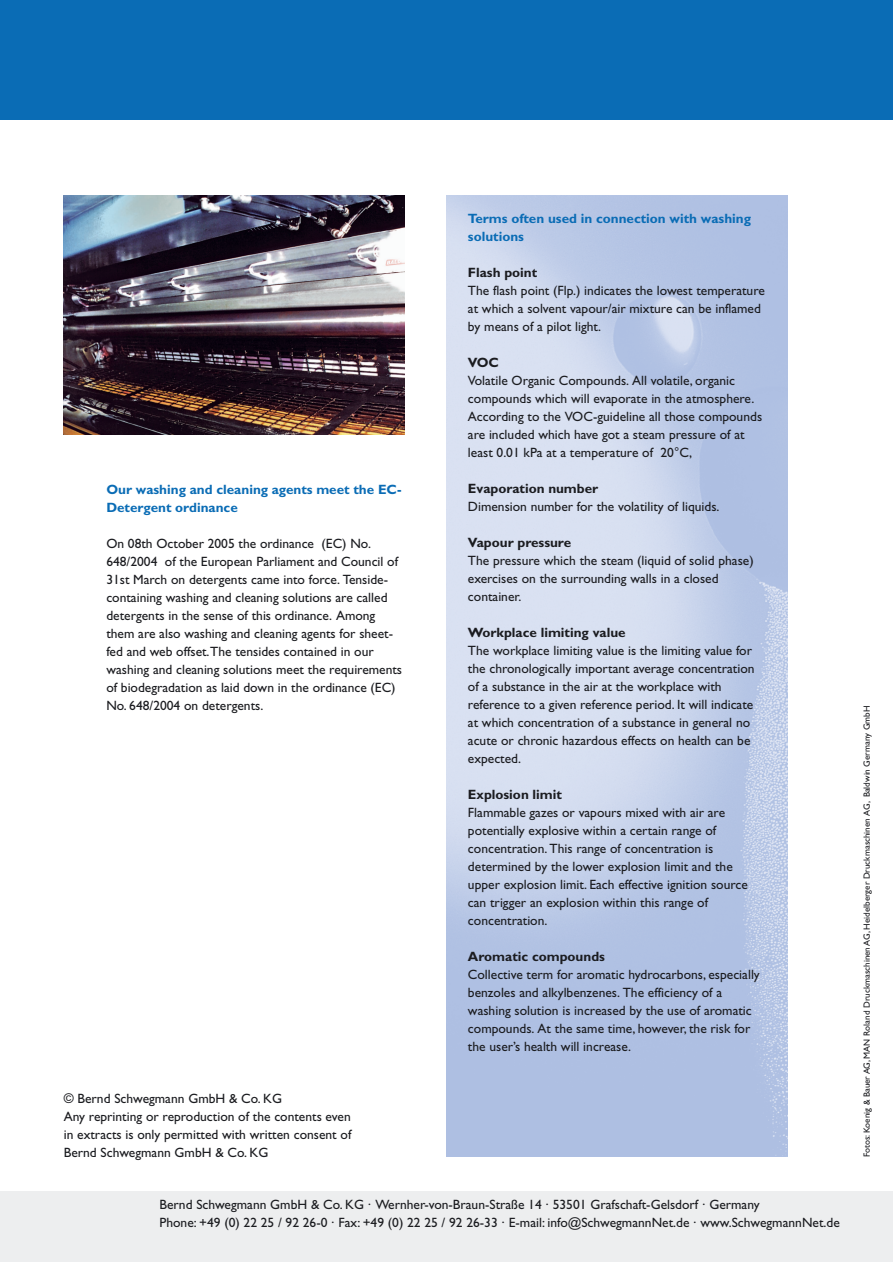
<style>
.page{position:relative;width:893px;height:1262px;background:#fff}
.page>*{position:absolute;margin:0;border:0;box-sizing:border-box;transform-origin:0 0}
.t1{font:13.5px/18px "Gill Sans";color:#1b1c20}
.t2{font:700 13.5px/18px "Gill Sans";color:#0a6cb5}
.t3{font:700 13.5px "Gill Sans";color:#1b1c20}
.t4{font:9px "Gill Sans";color:#1b1c20}
</style>
<div class="page">
<img style="left:446px;top:196px;width:341px;height:961px">
<div style="left:0;top:0;width:892px;height:119px;background:#0a6cb5"></div>
<div style="left:0;top:1191px;width:892px;height:71px;background:#edeeef"></div>
<img style="left:64px;top:196px;width:340px;height:239px">
<p class="t2" style="left:106px;top:482px;width:296px">Our washing and cleaning agents meet the EC-<br>Detergent ordinance</p>
<p class="t1" style="left:106px;top:536px;width:297px">On 08th October 2005 the ordinance (EC) No.<br>648/2004 of the European Parliament and Council of 31st March on detergents came into force. Tenside&shy;containing washing and cleaning solutions are called detergents in the sense of this ordinance. Among them are also washing and cleaning agents for sheet&shy;fed and web offset.The tensides contained in our washing and cleaning solutions meet the requirements of biodegradation as laid down in the ordinance (EC)<br>No. 648/2004 on detergents.</p>
<p class="t1" style="left:64px;top:1091px;width:289px">© Bernd Schwegmann GmbH &amp; Co. KG<br>Any reprinting or reproduction of the contents even in extracts is only permitted with written consent of Bernd Schwegmann GmbH &amp; Co. KG</p>
<p class="t2" style="left:468px;top:211px;width:284px">Terms often used in connection with washing solutions</p>
<p class="t3" style="left:468px;top:267px;width:71px">Flash point</p>
<p class="t1" style="left:468px;top:283px;width:298px">The flash point (Flp.) indicates the lowest temperature at which a solvent vapour/air mixture can be inflamed by means of a pilot light.</p>
<p class="t3" style="left:468px;top:357px;width:33px">VOC</p>
<p class="t1" style="left:468px;top:373px;width:296px">Volatile Organic Compounds. All volatile, organic compounds which will evaporate in the atmosphere.<br>According to the VOC-guideline all those compounds are included which have got a steam pressure of at least 0.01 kPa at a temperature of 20°C,</p>
<p class="t3" style="left:468px;top:483px;width:132px">Evaporation number</p>
<p class="t1" style="left:468px;top:499px;width:253px">Dimension number for the volatility of liquids.</p>
<p class="t3" style="left:468px;top:537px;width:105px">Vapour pressure</p>
<p class="t1" style="left:468px;top:553px;width:287px">The pressure which the steam (liquid of solid phase) exercises on the surrounding walls in a closed container.</p>
<p class="t3" style="left:468px;top:627px;width:159px">Workplace limiting value</p>
<p class="t1" style="left:468px;top:643px;width:288px">The workplace limiting value is the limiting value for the chronologically important average concentration of a substance in the air at the workplace with reference to a given reference period. It will indicate at which concentration of a substance in general no acute or chronic hazardous effects on health can be expected.</p>
<p class="t3" style="left:468px;top:789px;width:96px">Explosion limit</p>
<p class="t1" style="left:468px;top:805px;width:281px">Flammable gazes or vapours mixed with air are potentially explosive within a certain range of concentration. This range of concentration is determined by the lower explosion limit and the upper explosion limit. Each effective ignition source can trigger an explosion within this range of concentration.</p>
<p class="t3" style="left:468px;top:951px;width:138px">Aromatic compounds</p>
<p class="t1" style="left:468px;top:967px;width:293px">Collective term for aromatic hydrocarbons, especially benzoles and alkylbenzenes. The efficiency of a washing solution is increased by the use of aromatic compounds. At the same time, however, the risk for the user’s health will increase.</p>
<p class="t1" style="left:159px;top:1196px;width:681px">Bernd Schwegmann GmbH &amp; Co. KG · Wernher-von-Braun-Straße 14 · 53501 Grafschaft-Gelsdorf · Germany<br>Phone: +49 (0) 22 25 / 92 26-0 · Fax: +49 (0) 22 25 / 92 26-33 · E-mail: info@SchwegmannNet.de · www.SchwegmannNet.de</p>
<p class="t4" style="left:863px;top:1157px;width:453px;rotate:-90deg">Fotos: Koenig &amp; Bauer AG, MAN Roland Druckmaschinen AG, Heidelberger Druckmaschinen AG, Baldwin Germany GmbH</p>
</div>
